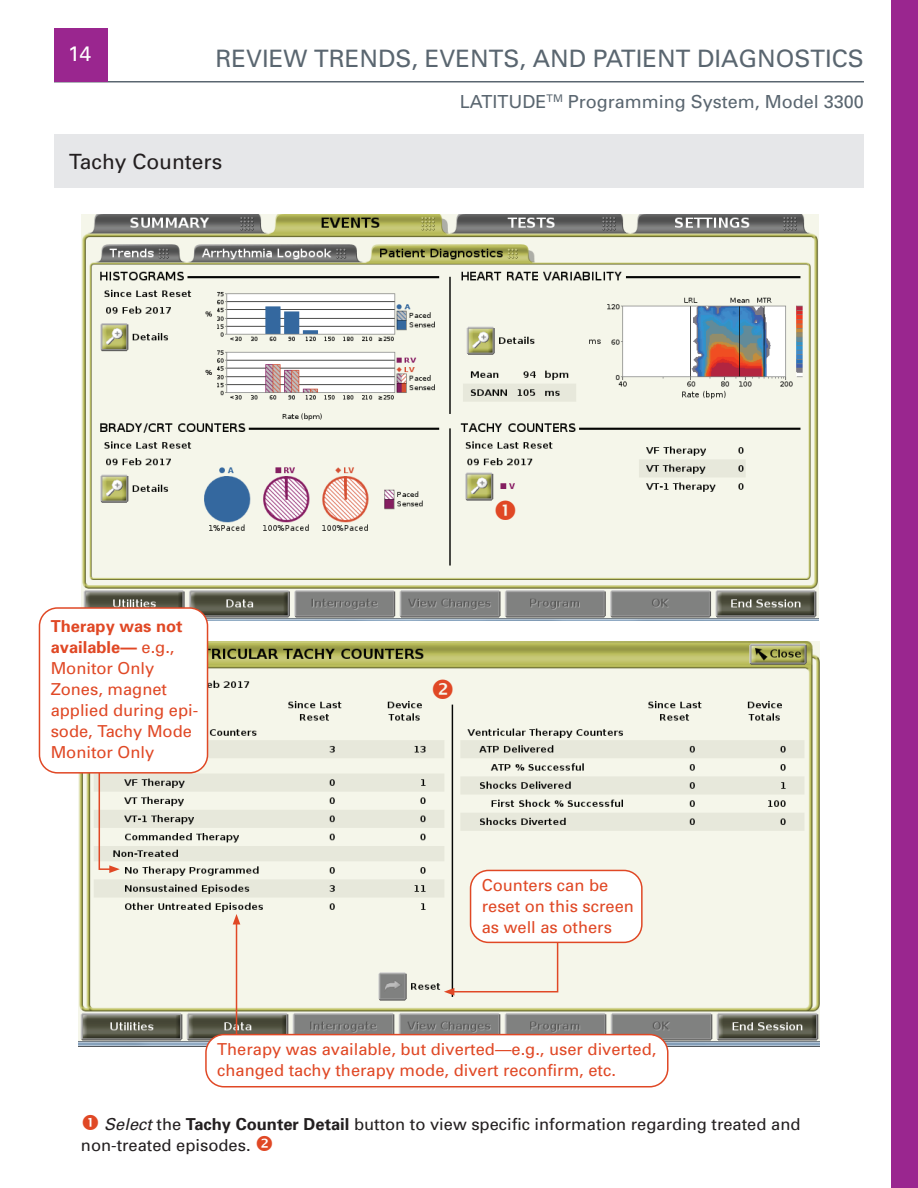
<style>
.page{position:relative;width:918px;height:1188px;background:#fff}
.page>*{position:absolute;margin:0;border:0;box-sizing:border-box;transform-origin:0 0}
.t1{font:24px "Univers";color:#5a6670}
.t2{font:21px "Univers";color:#231f20}
.t3{font:21px "Univers";color:#fff}
.t4{font:18px "Univers";color:#5a6670}
.t5{font:16.5px/21px "Univers";color:#e04825}
.t6{font:16.5px/21px "Univers";color:#231f20}
.s1{font-weight:700}
.s2{font-style:italic}
</style>
<div class="page">
<hr style="left:54px;top:81px;width:810px;height:1px;background:#5a6670">
<div style="left:54px;top:28px;width:54px;height:54px;background:#9a268f"></div>
<div style="left:891px;top:0;width:27px;height:1188px;background:#9a268f"></div>
<img style="left:79px;top:642px;width:740px;height:405px">
<div style="left:54px;top:134px;width:810px;height:54px;background:#e6e7e9"></div>
<img style="left:81px;top:214px;width:737px;height:406px">
<svg style="left:98px;top:774px;width:22px;height:99px;background:#e9dcce"></svg>
<div style="left:39px;top:608px;width:169px;height:165px;background:#fff;border-radius:18px"></div>
<div style="left:39px;top:607px;width:169px;height:167px;border:2px solid #e04825;border-radius:18px"></div>
<svg style="left:444px;top:939px;width:115px;height:57px;background:#f1ebde"></svg>
<div style="left:471px;top:870px;width:171px;height:72px;background:#fff;border-radius:18px"></div>
<div style="left:470px;top:870px;width:173px;height:73px;border:2px solid #e04825;border-radius:18px"></div>
<div style="left:206px;top:1035px;width:462px;height:52px;background:#fff;border-radius:18px"></div>
<div style="left:205px;top:1034px;width:464px;height:53px;border:2px solid #e04825;border-radius:18px"></div>
<hr style="left:236px;top:922px;width:1px;height:113px;background:#e04825">
<svg style="left:233px;top:914px;width:7px;height:10px"></svg>
<svg style="left:433px;top:679px;width:20px;height:20px"></svg>
<svg style="left:496px;top:500px;width:19px;height:20px"></svg>
<p class="t3" style="left:68px;top:41px;width:25px">14</p>
<h1 class="t1" style="left:215px;top:44px;width:650px">REVIEW TRENDS, EVENTS, AND PATIENT DIAGNOSTICS</h1>
<p class="t4" style="left:460px;top:91px;width:406px">LATITUDE<sup>TM</sup> Programming System, Model 3300</p>
<p class="t2" style="left:69px;top:150px;width:155px">Tachy Counters</p>
<p class="t5" style="left:51px;top:616px;width:149px"><span class="s1">Therapy was not available—</span> e.g.,<br>Monitor Only<br>Zones, magnet applied during epi&shy;sode, Tachy Mode<br>Monitor Only</p>
<p class="t5" style="left:482px;top:875px;width:154px">Counters can be reset on this screen as well as others</p>
<p class="t5" style="left:217px;top:1039px;width:441px">Therapy was available, but diverted—e.g., user diverted, changed tachy therapy mode, divert reconfirm, etc.</p>
<p class="t6" style="left:81px;top:1114px;width:721px;text-indent:23px"><span class="s2">Select</span> the <span class="s1">Tachy Counter Detail</span> button to view specific information regarding treated and non-treated episodes.</p>
</div>
